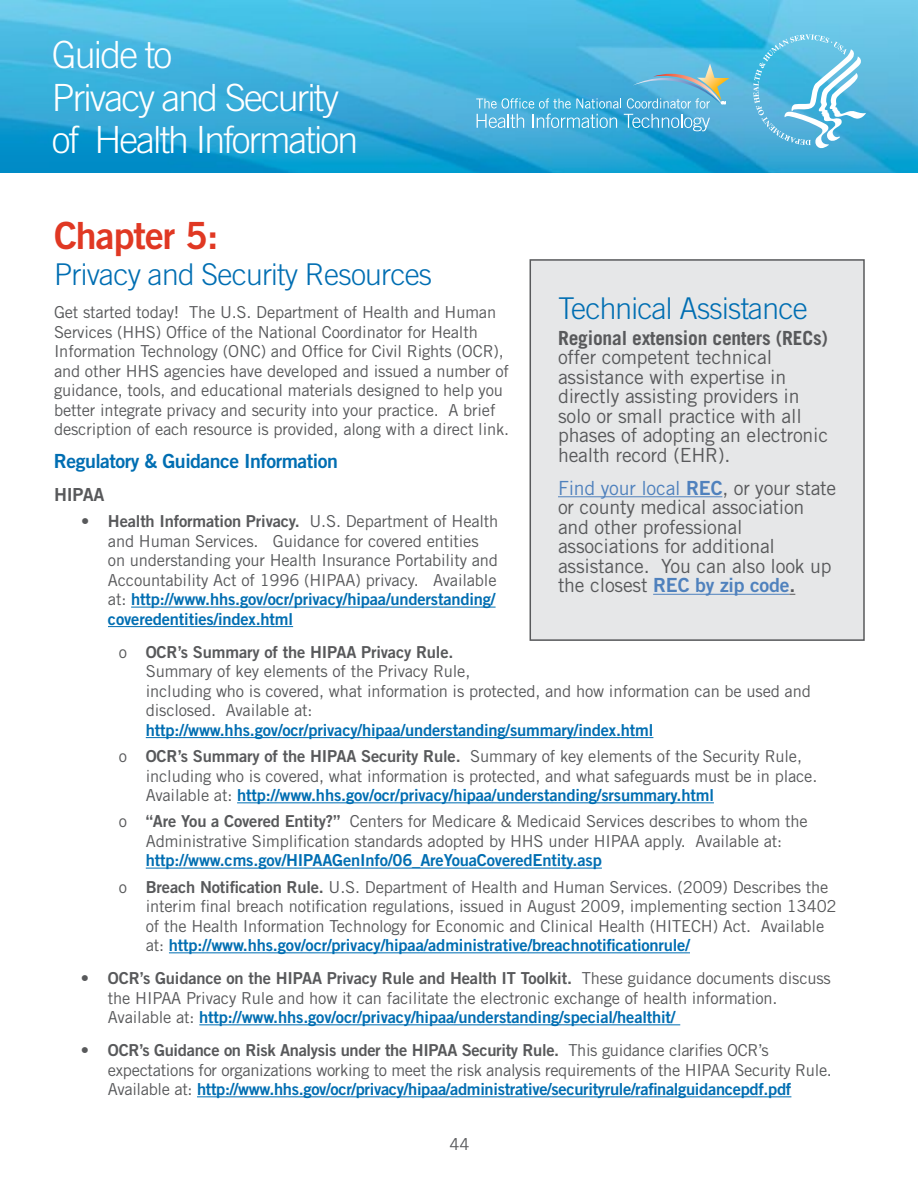
<style>
.page{position:relative;width:918px;height:1188px;background:#fff}
.page>*{position:absolute;margin:0;border:0;box-sizing:border-box;transform-origin:0 0}
.t1{font:300 37.5px/42.5px "Trade Gothic";letter-spacing:-.05em;color:#fff}
.t2{font:37.5px "Trade Gothic Bold Two";letter-spacing:-.025em;color:#e03823}
.t3{font:300 30px "Trade Gothic";letter-spacing:-.025em;color:#006eb2}
.t4{font:19.5px/19.5px "Trade Gothic";letter-spacing:-.01em;color:#58595b}
.t5{font:19.5px "Trade Gothic Bold Two";letter-spacing:-.025em;color:#006eb2}
.t6{font:18px "Trade Gothic Bold Two";letter-spacing:-.01em;color:#58595b}
.t7{font:16.5px/19.5px "Trade Gothic";letter-spacing:-.01em;color:#58595b}
.s1{font-weight:700}
.s2{color:#4f81bd}
.s3{font-family:"Trade Gothic Bold Two";color:#4f81bd}
.s4{font-family:"Trade Gothic Bold Two"}
.s5{font-family:"Trade Gothic Bold Two";color:#006eb2}
</style>
<div class="page">
<img style="left:0;top:0;width:918px;height:173px">
<svg style="left:476px;top:64px;width:253px;height:67px;background:#58b4da"></svg>
<svg style="left:753px;top:34px;width:113px;height:114px;background:#69c0e2"></svg>
<div style="left:530px;top:260px;width:334px;height:380px;background:#e6e7e8"></div>
<hr style="left:131px;top:607px;width:365px;height:1px;background:#006eb2">
<hr style="left:108px;top:626px;width:185px;height:1px;background:#006eb2">
<hr style="left:146px;top:737px;width:507px;height:1px;background:#006eb2">
<hr style="left:237px;top:802px;width:477px;height:1px;background:#006eb2">
<hr style="left:146px;top:868px;width:456px;height:1px;background:#006eb2">
<hr style="left:169px;top:952px;width:521px;height:1px;background:#006eb2">
<hr style="left:199px;top:1024px;width:481px;height:1px;background:#006eb2">
<hr style="left:197px;top:1096px;width:594px;height:1px;background:#006eb2">
<hr style="left:558px;top:496px;width:164px;height:1px;background:#4f81bd">
<hr style="left:653px;top:594px;width:136px;height:1px;background:#4f81bd">
<div style="left:530px;top:259px;width:335px;height:382px;border:2px solid #58595b"></div>
<h1 class="t1" style="left:52px;top:33px;width:308px">Guide to<br>Privacy and Security of Health Information</h1>
<h2 class="t2" style="left:54px;top:213px;width:166px">Chapter 5:</h2>
<h2 class="t3" style="left:54px;top:257px;width:380px">Privacy and Security Resources</h2>
<p class="t7" style="left:54px;top:302px;width:444px">Get started today! The U.S. Department of Health and Human</p>
<p class="t3" style="left:558px;top:290px;width:251px">Technical Assistance</p>
<p class="t4" style="left:558px;top:328px;width:272px"><span class="s1">Regional extension centers (RECs) </span>offer competent technical assistance with expertise in directly assisting providers in solo or small practice with all phases of adopting an electronic health record (EHR).</p>
<p class="t4" style="left:558px;top:478px;width:280px"><span class="s2">Find your local</span> <span class="s3">REC</span>, or your state or county medical association and other professional associations for additional assistance. You can also look up the closest <span class="s3">REC by zip code</span><span class="s4">.</span></p>
<p class="t7" style="left:54px;top:322px;width:457px">Services (HHS) Office of the National Coordinator for Health Information Technology (ONC) and Office for Civil Rights (OCR), and other HHS agencies have developed and issued a number of guidance, tools, and educational materials designed to help you better integrate privacy and security into your practice. A brief description of each resource is provided, along with a direct link.</p>
<h3 class="t5" style="left:54px;top:449px;width:285px">Regulatory &amp; Guidance Information</h3>
<h4 class="t6" style="left:54px;top:484px;width:52px">HIPAA</h4>
<p class="t7" style="left:108px;top:512px;width:392px;text-indent:-27px">• <span class="s4">Health Information Privacy.</span> U.S. Department of Health and Human Services. Guidance for covered entities on understanding your Health Insurance Portability and Accountability Act of 1996 (HIPAA) privacy. Available at: <span class="s5">http://www.hhs.gov/ocr/privacy/hipaa/understanding/ coveredentities/index.html</span></p>
<p class="t7" style="left:146px;top:642px;width:667px;text-indent:-27px">o <span class="s4">OCR’s Summary of the HIPAA Privacy Rule.<br></span>Summary of key elements of the Privacy Rule,<br>including who is covered, what information is protected, and how information can be used and disclosed. Available at: <span class="s5">http://www.hhs.gov/ocr/privacy/hipaa/understanding/summary/index.html</span></p>
<p class="t7" style="left:146px;top:746px;width:673px;text-indent:-27px">o <span class="s4">OCR’s Summary of the HIPAA Security Rule.</span> Summary of key elements of the Security Rule, including who is covered, what information is protected, and what safeguards must be in place.<br>Available at: <span class="s5">http://www.hhs.gov/ocr/privacy/hipaa/understanding/srsummary.html</span></p>
<p class="t7" style="left:146px;top:812px;width:663px;text-indent:-27px">o <span class="s4">“Are You a Covered Entity?”</span> Centers for Medicare &amp; Medicaid Services describes to whom the<br>Administrative Simplification standards adopted by HHS under HIPAA apply. Available at: <span class="s5">http://www.cms.gov/HIPAAGenInfo/06_AreYouaCoveredEntity.asp</span></p>
<p class="t7" style="left:146px;top:877px;width:692px;text-indent:-27px">o <span class="s4">Breach Notification Rule.</span> U.S. Department of Health and Human Services. (2009) Describes the interim final breach notification regulations, issued in August 2009, implementing section 13402 of the Health Information Technology for Economic and Clinical Health (HITECH) Act. Available at: <span class="s5">http://www.hhs.gov/ocr/privacy/hipaa/administrative/breachnotificationrule/</span></p>
<p class="t7" style="left:108px;top:968px;width:724px;text-indent:-27px">• <span class="s4">OCR’s Guidance on the HIPAA Privacy Rule and Health IT Toolkit.</span> These guidance documents discuss the HIPAA Privacy Rule and how it can facilitate the electronic exchange of health information.<br>Available at: <span class="s5">http://www.hhs.gov/ocr/privacy/hipaa/understanding/special/healthit/</span></p>
<p class="t7" style="left:108px;top:1040px;width:726px;text-indent:-27px">• <span class="s4">OCR’s Guidance on Risk Analysis under the HIPAA Security Rule.</span> This guidance clarifies OCR’s expectations for organizations working to meet the risk analysis requirements of the HIPAA Security Rule.<br>Available at: <span class="s5">http://www.hhs.gov/ocr/privacy/hipaa/administrative/securityrule/rafinalguidancepdf.pdf</span></p>
<p class="t7" style="left:450px;top:1134px;width:21px">44</p>
</div>
